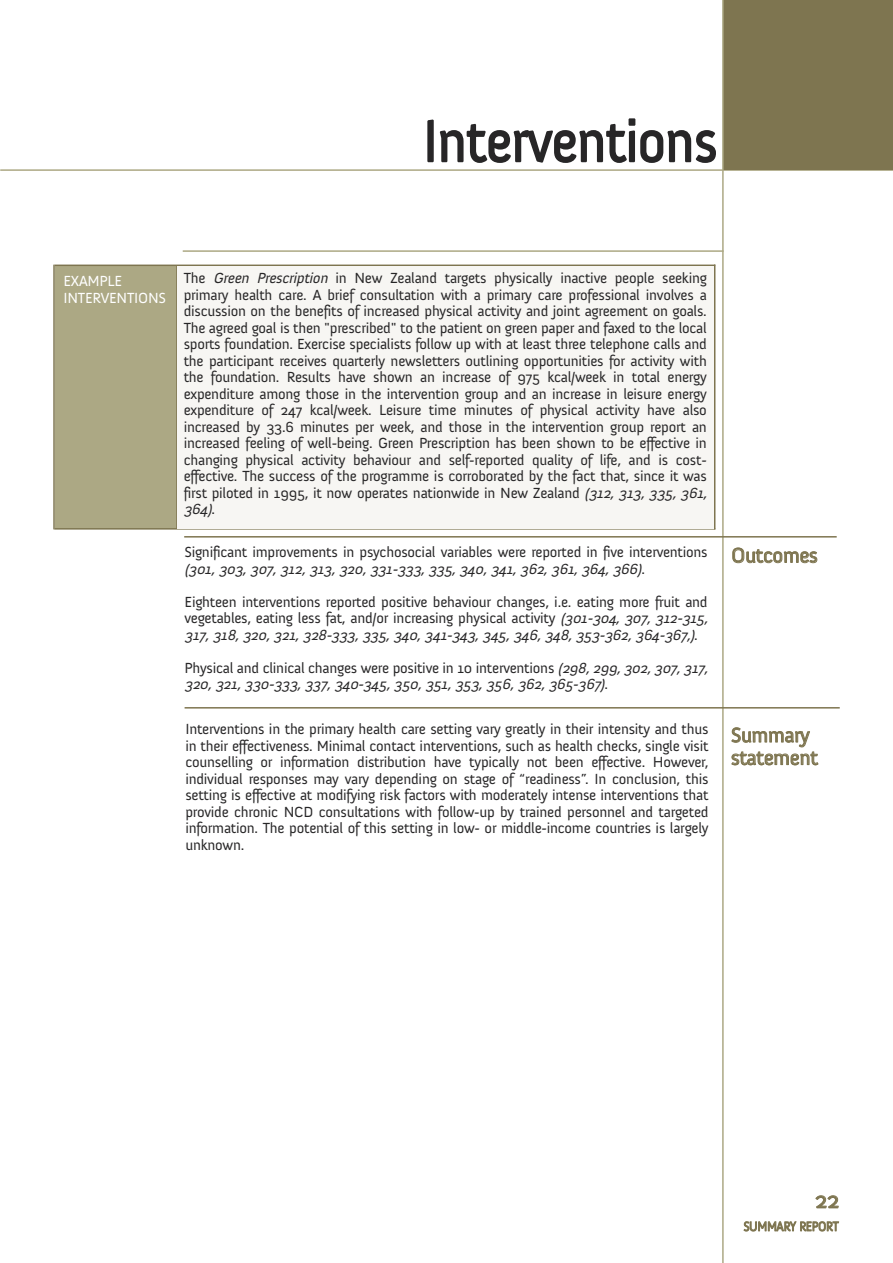
<style>
.page{position:relative;width:893px;height:1263px;background:#fff}
.page>*{position:absolute;margin:0;border:0;box-sizing:border-box;transform-origin:0 0}
.t1{font:60px "Anivers";letter-spacing:-.015em;color:#272627;scale:.93 1}
.t2{font:24px "Anivers";color:#7e7550}
.t3{font:21px/22.5px "Anivers";letter-spacing:-.015em;color:#7e7550}
.t4{font:15px/16.5px "Anivers";letter-spacing:-.015em;color:#272627}
.t5{font:italic 15px/16.5px "Anivers";color:#272627}
.t6{font:15px/16.5px "Anivers";letter-spacing:-.015em;color:#fff}
.t7{font:13.5px "Anivers";letter-spacing:-.02em;color:#7e7550;scale:.9 1}
.s1{font-style:italic}
.s2{font-style:normal}
</style>
<div class="page">
<hr style="left:0;top:169px;width:893px;height:2px;background:#aca884">
<div style="left:723px;top:0;width:170px;height:170px;background:#7e7550"></div>
<hr style="left:722px;top:0;width:2px;height:1263px;background:#aca884">
<hr style="left:183px;top:250px;width:541px;height:2px;background:#aca884">
<hr style="left:53px;top:265px;width:2px;height:264px;background:#7e7550">
<div style="left:55px;top:266px;width:122px;height:262px;background:#aca884"></div>
<hr style="left:55px;top:528px;width:660px;height:2px;background:#7e7550">
<hr style="left:55px;top:265px;width:660px;height:1px;background:#7e7550">
<hr style="left:176px;top:266px;width:2px;height:263px;background:#7e7550">
<hr style="left:714px;top:264px;width:1px;height:265px;background:#7e7550">
<div style="left:178px;top:266px;width:536px;height:262px;background:#f7f6f3"></div>
<hr style="left:184px;top:536px;width:653px;height:1px;background:#7e7550">
<hr style="left:185px;top:707px;width:655px;height:1px;background:#7e7550">
<h1 class="t1" style="left:423px;top:120px;width:319px">Interventions</h1>
<p class="t6" style="left:63px;top:274px;width:104px">EXAMPLE<br>INTERVENTIONS</p>
<p class="t4" style="left:184px;top:272px;width:528px">The <span class="s1">Green Prescription</span> in New Zealand targets physically inactive people seeking primary health care. A brief consultation with a primary care professional involves a discussion on the benefits of increased physical activity and joint agreement on goals.<br>The agreed goal is then "prescribed" to the patient on green paper and faxed to the local sports foundation. Exercise specialists follow up with at least three telephone calls and the participant receives quarterly newsletters outlining opportunities for activity with the foundation. Results have shown an increase of 975 kcal/week in total energy expenditure among those in the intervention group and an increase in leisure energy expenditure of 247 kcal/week. Leisure time minutes of physical activity have also increased by 33.6 minutes per week, and those in the intervention group report an increased feeling of well-being. Green Prescription has been shown to be effective in changing physical activity behaviour and self-reported quality of life, and is cost&shy;effective. The success of the programme is corroborated by the fact that, since it was first piloted in 1995, it now operates nationwide in New Zealand <span class="s1">(312, 313, 335, 361, 364)</span>.</p>
<p class="t4" style="left:185px;top:546px;width:525px">Significant improvements in psychosocial variables were reported in five interventions <span class="s1">(301, 303, 307, 312, 313, 320, 331-333, 335, 340, 341, 362, 361, 364, 366)</span>.</p>
<p class="t4" style="left:185px;top:595px;width:528px">Eighteen interventions reported positive behaviour changes, i.e. eating more fruit and vegetables, eating less fat, and/or increasing physical activity <span class="s1">(301-304, 307, 312-315,<br>317, 318, 320, 321, 328-333, 335, 340, 341-343, 345, 346, 348, 353-362, 364-367,)</span>.</p>
<p class="t5" style="left:185px;top:661px;width:528px"><span class="s2">Physical and clinical changes were positive in 10 interventions</span> (298,299,302,307,317,<br>320, 321, 330-333, 337, 340-345, 350, 351, 353, 356, 362, 365-367)<span class="s2">.</span></p>
<p class="t4" style="left:185px;top:723px;width:525px;text-align:justify">Interventions in the primary health care setting vary greatly in their intensity and thus in their effectiveness. Minimal contact interventions, such as health checks, single visit counselling or information distribution have typically not been effective. However, individual responses may vary depending on stage of “readiness”. In conclusion, this setting is effective at modifying risk factors with moderately intense interventions that provide chronic NCD consultations with follow-up by trained personnel and targeted information. The potential of this setting in low- or middle-income countries is largely unknown.</p>
<h3 class="t3" style="left:731px;top:546px;width:88px">Outcomes</h3>
<h3 class="t3" style="left:731px;top:726px;width:89px">Summary statement</h3>
<h2 class="t2" style="left:815px;top:1191px;width:26px">22</h2>
<p class="t7" style="left:743px;top:1222px;width:107px">SUMMARY REPORT</p>
</div>
